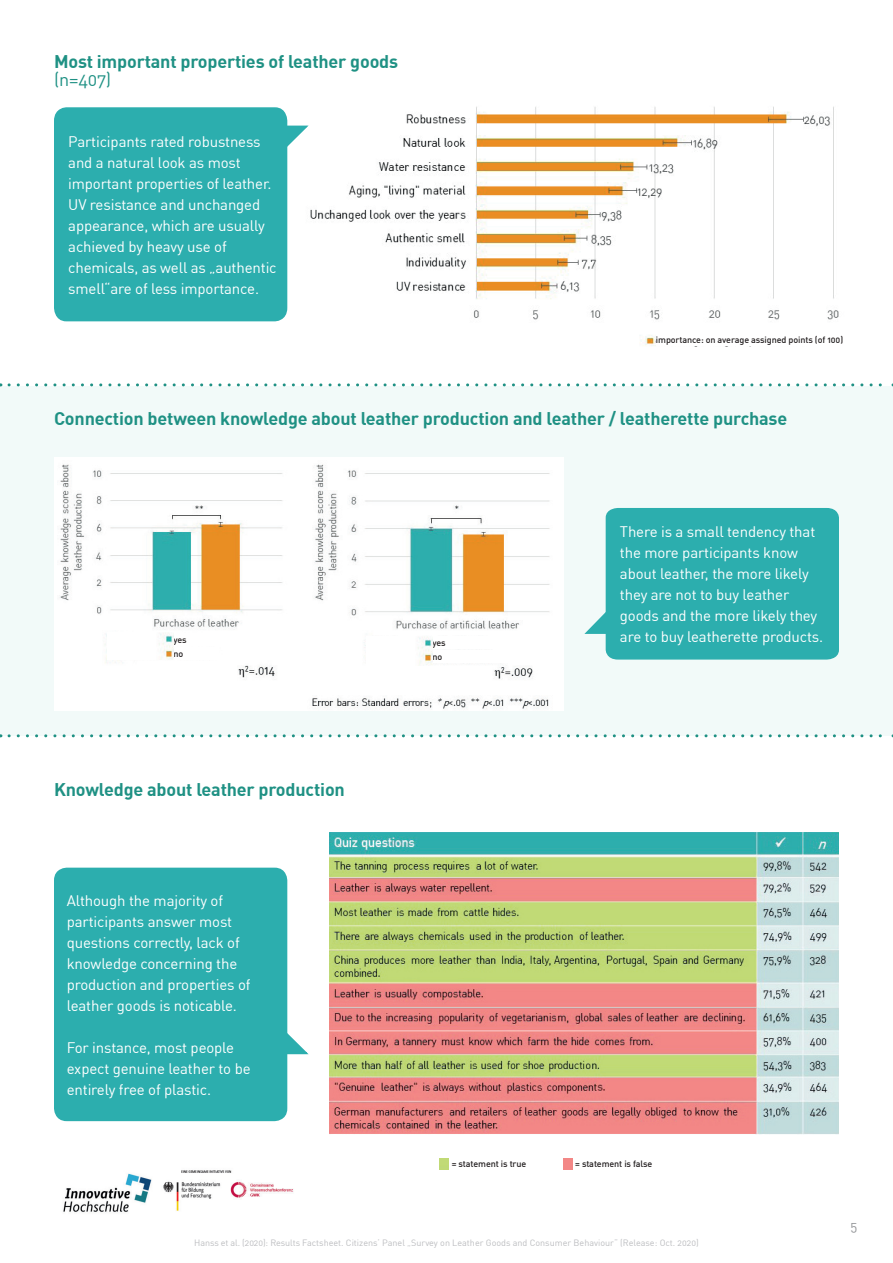
<style>
.page{position:relative;width:893px;height:1263px;background:#fff}
.page>*{position:absolute;margin:0;border:0;box-sizing:border-box;transform-origin:0 0}
.t1{font:700 18px "HDADIN Office";color:#1f9184}
.t2{font:18px "HDADIN Office";color:#1f9184}
.t3{font:15px/21px "HDADIN Office";color:#fff}
.t4{font:13.5px "HDADIN Office";color:#939598}
.t5{font:9px "HDADIN Office";letter-spacing:.01em;color:#bcbdc0}
.t6{font:500 9px "HDADIN Office";color:#231f20}
</style>
<div class="page">
<img style="left:63px;top:1170px;width:231px;height:43px">
<div style="left:0;top:386px;width:893px;height:350px;background:#f2faf9"></div>
<svg style="left:9px;top:734px;width:884px;height:3px"></svg>
<svg style="left:9px;top:383px;width:884px;height:3px"></svg>
<img style="left:54px;top:457px;width:509px;height:253px">
<svg style="left:584px;top:508px;width:255px;height:152px;background:#3db4b4"></svg>
<div style="left:173px;top:633px;width:46px;height:12px;background:#fff"></div>
<div style="left:432px;top:636px;width:78px;height:13px;background:#fff"></div>
<div style="left:173px;top:647px;width:46px;height:13px;background:#fff"></div>
<div style="left:432px;top:650px;width:78px;height:13px;background:#fff"></div>
<img style="left:108px;top:633px;width:65px;height:26px">
<img style="left:367px;top:636px;width:65px;height:30px">
<img style="left:310px;top:106px;width:529px;height:241px">
<div style="left:55px;top:108px;width:232px;height:213px;background:#2caeae;border-radius:12px"></div>
<div style="left:54px;top:107px;width:233px;height:214px;border:2px solid #2caeae;border-radius:12px"></div>
<svg style="left:284px;top:125px;width:25px;height:35px"></svg>
<div style="left:656px;top:333px;width:202px;height:13px;background:#fff"></div>
<img style="left:330px;top:832px;width:509px;height:302px">
<svg style="left:440px;top:1159px;width:9px;height:10px"></svg>
<svg style="left:563px;top:1159px;width:9px;height:10px"></svg>
<svg style="left:287px;top:1020px;width:22px;height:35px"></svg>
<div style="left:54px;top:868px;width:233px;height:253px;background:#2caeae;border-radius:13px"></div>
<img style="left:597px;top:1080px;width:6px;height:15px">
<img style="left:603px;top:1080px;width:4px;height:15px">
<p class="t1" style="left:54px;top:49px;width:346px">Most important properties of leather goods</p>
<p class="t2" style="left:54px;top:68px;width:59px">(n=407)</p>
<p class="t3" style="left:68px;top:130px;width:210px">Participants rated robustness and a natural look as most important properties of leather.<br>UV resistance and unchanged appearance, which are usually achieved by heavy use of chemicals, as well as „authentic smell“are of less importance.</p>
<p class="t6" style="left:656px;top:334px;width:189px">importance: on average assigned points (of 100)</p>
<p class="t1" style="left:54px;top:407px;width:735px">Connection between knowledge about leather production and leather / leatherette purchase</p>
<p class="t3" style="left:620px;top:521px;width:199px">There is a small tendency that the more participants know about leather, the more likely they are not to buy leather goods and the more likely they</p>
<p class="t6" style="left:173px;top:633px;width:15px">yes</p>
<p class="t3" style="left:620px;top:626px;width:205px">are to buy leatherette products.</p>
<p class="t6" style="left:432px;top:637px;width:15px">yes</p>
<p class="t6" style="left:173px;top:648px;width:11px">no</p>
<p class="t6" style="left:432px;top:651px;width:11px">no</p>
<p class="t1" style="left:54px;top:777px;width:292px">Knowledge about leather production</p>
<p class="t3" style="left:67px;top:889px;width:185px">Although the majority of participants answer most questions correctly, lack of knowledge concerning the production and properties of leather goods is noticable.</p>
<p class="t3" style="left:67px;top:1036px;width:185px">For instance, most people expect genuine leather to be entirely free of plastic.</p>
<p class="t6" style="left:452px;top:1158px;width:76px">= statement is true</p>
<p class="t6" style="left:575px;top:1158px;width:79px">= statement is false</p>
<p class="t5" style="left:194px;top:1237px;width:506px">Hanss et al. (2020): Results Factsheet. Citizens‘ Panel „Survey on Leather Goods and Consumer Behaviour“ (Release: Oct. 2020)</p>
<p class="t4" style="left:850px;top:1217px;width:8px">5</p>
</div>
